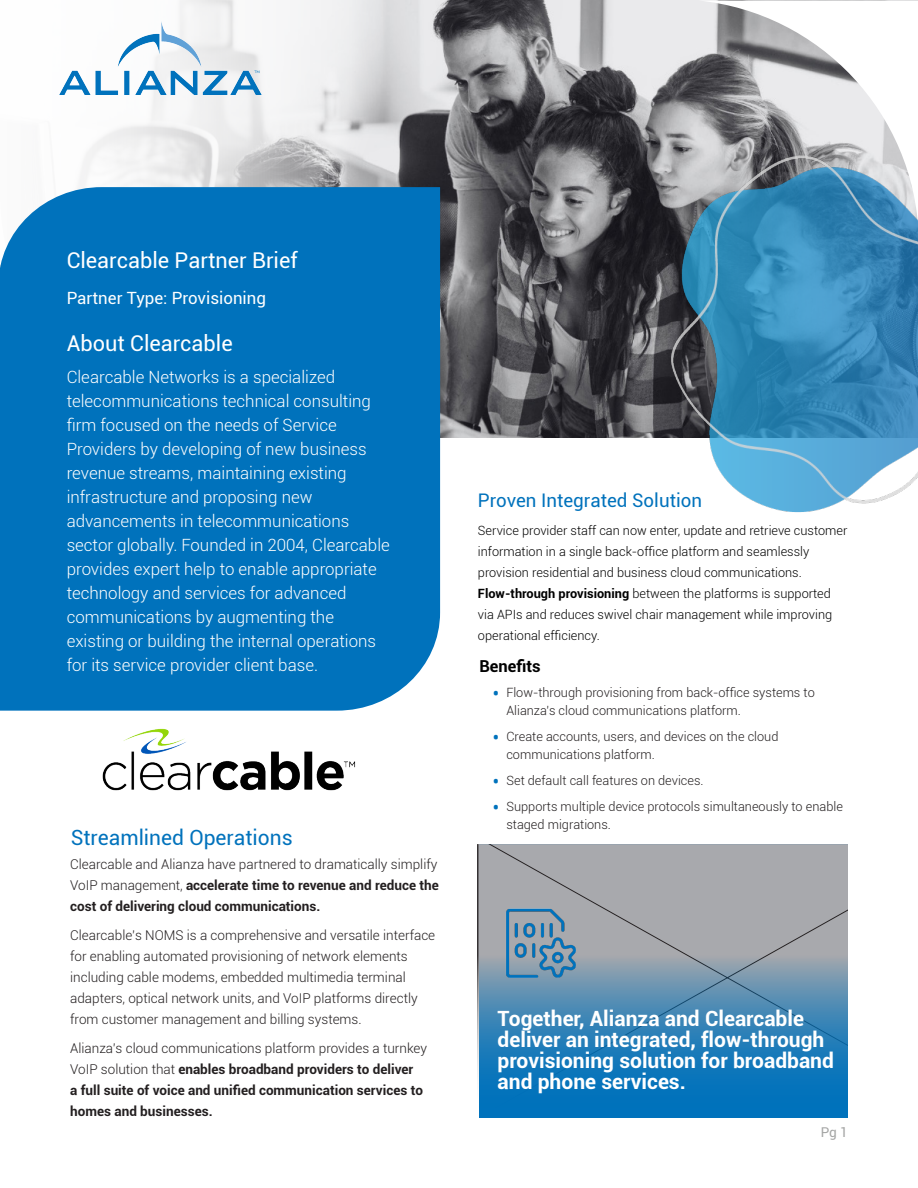
<style>
.page{position:relative;width:918px;height:1188px;background:#fff}
.page>*{position:absolute;margin:0;border:0;box-sizing:border-box;transform-origin:0 0}
.Body_text{font:21.75px "Roboto";color:#fff}
.Body_text-2{font:700 21px/21px "Roboto";color:#fff}
.t1{font:21px "Roboto";color:#0072bc}
.t2{font:18.75px "Roboto";color:#0072bc}
.Body_text-3{font:300 16.8px/24px "Roboto";color:#fff}
.Body_text-4{font:16.8px "Roboto";color:#fff}
.t3{font:700 16.5px "Roboto";color:#000}
.Body_text-5{font:700 13.5px/21px "Roboto";color:#231f20;text-align:justify}
.Body_text-6{font:300 13.5px/21px "Roboto";color:#231f20}
.t4{font:13.5px "Roboto";color:#a4a5a4}
.t5{font:300 12.75px/21px "Roboto";color:#000}
.t6{font:300 12.75px/18px "Roboto";color:#231f20}
.s1{font-weight:300}
.s2{font-weight:700}
.s3{font-weight:700;font-size:17.25px;color:#0072bc}
</style>
<div class="page">
<img style="left:406px;top:0;width:512px;height:437px">
<svg style="left:699px;top:1px;width:219px;height:147px"></svg>
<img style="left:102px;top:728px;width:254px;height:63px">
<svg style="left:59px;top:0;width:347px;height:187px;fill:#efeff0"></svg>
<img style="left:59px;top:22px;width:203px;height:72px">
<div style="left:0;top:187px;width:440px;height:524px;background:#0072bc"></div>
<svg style="left:478px;top:845px;width:370px;height:273px;background:#598eb2"></svg>
<img style="left:477px;top:870px;width:137px;height:149px">
<img style="left:662px;top:148px;width:256px;height:365px">
<p class="Body_text" style="left:67px;top:245px;width:232px">Clearcable Partner Brief</p>
<p class="Body_text-4" style="left:67px;top:286px;width:201px">Partner Type: Provisioning</p>
<p class="Body_text" style="left:67px;top:328px;width:168px">About Clearcable</p>
<p class="Body_text-3" style="left:67px;top:365px;width:325px">Clearcable Networks is a specialized telecommunications technical consulting firm focused on the needs of Service Providers by developing of new business revenue streams, maintaining existing infrastructure and proposing new advancements in telecommunications sector globally. Founded in 2004, Clearcable provides expert help to enable appropriate technology and services for advanced communications by augmenting the existing or building the internal operations for its service provider client base.</p>
<p class="t1" style="left:71px;top:823px;width:223px">Streamlined Operations</p>
<p class="Body_text-5" style="left:70px;top:853px;width:370px"><span class="s1">Clearcable and Alianza have partnered to dramatically simplify VoIP management,</span> accelerate time to revenue and reduce the cost of delivering cloud communications.</p>
<p class="Body_text-6" style="left:70px;top:925px;width:367px">Clearcable’s NOMS is a comprehensive and versatile interface for enabling automated provisioning of network elements including cable modems, embedded multimedia terminal adapters, optical network units, and VoIP platforms directly from customer management and billing systems.</p>
<p class="Body_text-5" style="left:70px;top:1038px;width:358px;text-align:left"><span class="s1">Alianza’s cloud communications platform provides a turnkey VoIP solution that</span> enables broadband providers to deliver<br>a full suite of voice and unified communication services to homes and businesses.</p>
<p class="t2" style="left:478px;top:488px;width:226px">Proven Integrated Solution</p>
<p class="t5" style="left:478px;top:520px;width:371px">Service provider staff can now enter, update and retrieve customer information in a single back-office platform and seamlessly provision residential and business cloud communications.<br><span class="s2">Flow-through provisioning</span> between the platforms is supported via APIs and reduces swivel chair management while improving operational efficiency.</p>
<p class="t3" style="left:479px;top:654px;width:63px">Benefits</p>
<p class="t6" style="left:506px;top:683px;width:310px;text-indent:-14px"><span class="s3">•</span> Flow-through provisioning from back-office systems to<br>Alianza's cloud communications platform.</p>
<p class="t6" style="left:506px;top:727px;width:274px;text-indent:-14px"><span class="s3">•</span> Create accounts, users, and devices on the cloud communications platform.</p>
<p class="t6" style="left:493px;top:771px;width:212px"><span class="s3">•</span> Set default call features on devices.</p>
<p class="t6" style="left:506px;top:797px;width:338px;text-indent:-14px"><span class="s3">•</span> Supports multiple device protocols simultaneously to enable staged migrations.</p>
<p class="Body_text-2" style="left:498px;top:1007px;width:338px">Together, Alianza and Clearcable deliver an integrated, flow-through provisioning solution for broadband and phone services.</p>
<p class="t4" style="left:821px;top:1123px;width:29px">Pg 1</p>
</div>
